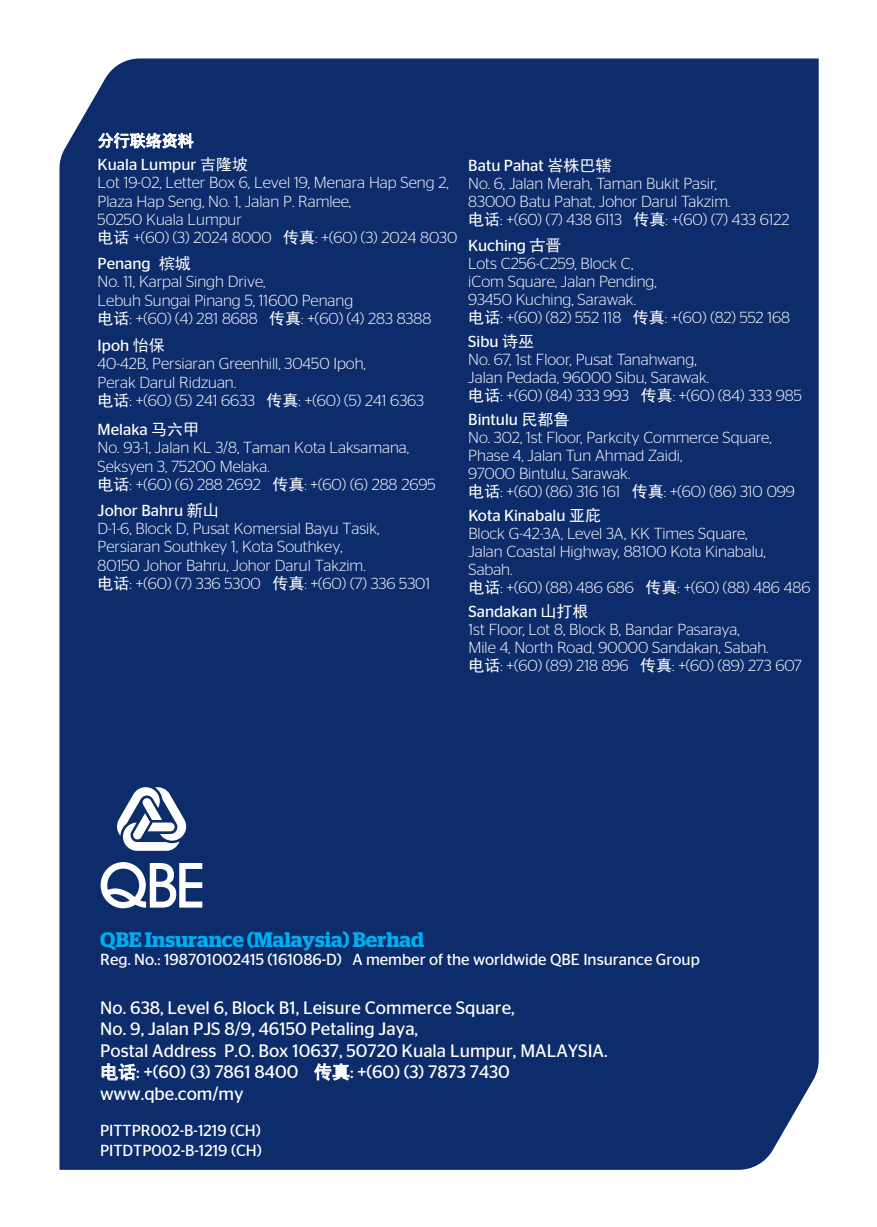
<style>
.page{position:relative;width:877px;height:1227px;background:#fff}
.page>*{position:absolute;margin:0;border:0;box-sizing:border-box;transform-origin:0 0}
.t1{font:600 21px "Stag";color:#00aeef}
.t2{font:18px/21.6px "Stag Sans";color:#fff}
.t3{font:300 16px/18px "Stag Sans";color:#fff}
.t4{font:16px/19.2px "Stag Sans";color:#fff}
.t5{font:16px "Sim Hei";color:#fff}
.s1{font-weight:400}
.s2{font-family:"Sim Hei";font-weight:400}
.s3{font-family:"Sim Hei"}
</style>
<div class="page">
<div style="left:59px;top:58px;width:760px;height:1111px;background:#0d2c6c"></div>
<svg style="left:102px;top:1063px;width:34px;height:17px"></svg>
<svg style="left:314px;top:1062px;width:35px;height:18px"></svg>
<svg style="left:116px;top:785px;width:72px;height:65px"></svg>
<svg style="left:101px;top:861px;width:101px;height:47px"></svg>
<svg style="left:98px;top:132px;width:96px;height:24px;background:#5e739d"></svg>
<p class="t5" style="left:98px;top:132px;width:98px">分行联络资料</p>
<p class="t3" style="left:98px;top:155px;width:361px"><span class="s1">Kuala Lumpur</span> <span class="s2">吉隆坡<br></span>Lot 19-02, Letter Box 6, Level 19, Menara Hap Seng 2, Plaza Hap Seng, No. 1, Jalan P. Ramlee,<br>50250 Kuala Lumpur<br><span class="s2">电话</span> +(60) (3) 2024 8000 <span class="s2">传真</span>: +(60) (3) 2024 8030</p>
<p class="t3" style="left:98px;top:254px;width:335px"><span class="s1">Penang</span> <span class="s2">槟城<br></span>No. 11, Karpal Singh Drive,<br>Lebuh Sungai Pinang 5, 11600 Penang<br><span class="s2">电话</span>: +(60) (4) 281 8688 <span class="s2">传真</span>: +(60) (4) 283 8388</p>
<p class="t3" style="left:98px;top:336px;width:328px"><span class="s1">Ipoh</span> <span class="s2">怡保<br></span>40-42B, Persiaran Greenhill, 30450 Ipoh,<br>Perak Darul Ridzuan.<br><span class="s2">电话</span>: +(60) (5) 241 6633 <span class="s2">传真</span>: +(60) (5) 241 6363</p>
<p class="t3" style="left:98px;top:420px;width:339px"><span class="s1">Melaka</span> <span class="s2">马六甲<br></span>No. 93-1, Jalan KL 3/8, Taman Kota Laksamana,<br>Seksyen 3, 75200 Melaka.<br><span class="s2">电话</span>: +(60) (6) 288 2692 <span class="s2">传真</span>: +(60) (6) 288 2695</p>
<p class="t3" style="left:98px;top:500px;width:334px"><span class="s1">Johor Bahru</span> <span class="s2">新山<br></span>D-1-6, Block D, Pusat Komersial Bayu Tasik, Persiaran Southkey 1, Kota Southkey,<br>80150 Johor Bahru, Johor Darul Takzim.<br><span class="s2">电话</span>: +(60) (7) 336 5300 <span class="s2">传真</span>: +(60) (7) 336 5301</p>
<p class="t3" style="left:468px;top:156px;width:323px"><span class="s1">Batu Pahat</span> <span class="s2">峇株巴辖<br></span>No. 6, Jalan Merah, Taman Bukit Pasir,<br>83000 Batu Pahat, Johor Darul Takzim.<br><span class="s2">电话</span>: +(60) (7) 438 6113 <span class="s2">传真</span>: +(60) (7) 433 6122</p>
<p class="t3" style="left:468px;top:236px;width:323px"><span class="s1">Kuching</span> <span class="s2">古晋<br></span>Lots C256-C259, Block C,<br>iCom Square, Jalan Pending,<br>93450 Kuching, Sarawak.<br><span class="s2">电话</span>: +(60) (82) 552 118 <span class="s2">传真</span>: +(60) (82) 552 168</p>
<p class="t3" style="left:468px;top:332px;width:335px"><span class="s1">Sibu</span> <span class="s2">诗巫<br></span>No. 67, 1st Floor, Pusat Tanahwang,<br>Jalan Pedada, 96000 Sibu, Sarawak.<br><span class="s2">电话</span>: +(60) (84) 333 993 <span class="s2">传真</span>: +(60) (84) 333 985</p>
<p class="t3" style="left:468px;top:410px;width:328px"><span class="s1">Bintulu</span> <span class="s2">民都鲁<br></span>No. 302, 1st Floor, Parkcity Commerce Square,<br>Phase 4, Jalan Tun Ahmad Zaidi,<br>97000 Bintulu, Sarawak.<br><span class="s2">电话</span>: +(60) (86) 316 161 <span class="s2">传真</span>: +(60) (86) 310 099</p>
<p class="t3" style="left:468px;top:506px;width:344px"><span class="s1">Kota Kinabalu</span> <span class="s2">亚庇<br></span>Block G-42-3A, Level 3A, KK Times Square,<br>Jalan Coastal Highway, 88100 Kota Kinabalu,<br>Sabah.<br><span class="s2">电话</span>: +(60) (88) 486 686 <span class="s2">传真</span>: +(60) (88) 486 486</p>
<p class="t3" style="left:468px;top:602px;width:335px"><span class="s1">Sandakan</span> <span class="s2">山打根<br></span>1st Floor, Lot 8, Block B, Bandar Pasaraya,<br>Mile 4, North Road, 90000 Sandakan, Sabah.<br><span class="s2">电话</span>: +(60) (89) 218 896 <span class="s2">传真</span>: +(60) (89) 273 607</p>
<h1 class="t1" style="left:100px;top:926px;width:325px">QBE Insurance (Malaysia) Berhad</h1>
<p class="t4" style="left:100px;top:949px;width:601px">Reg. No.: 198701002415 (161086-D) A member of the worldwide QBE Insurance Group</p>
<p class="t2" style="left:100px;top:996px;width:509px">No. 638, Level 6, Block B1, Leisure Commerce Square,<br>No. 9, Jalan PJS 8/9, 46150 Petaling Jaya,<br>Postal Address P.O. Box 10637, 50720 Kuala Lumpur, MALAYSIA.<span class="s3">电话</span>: +(60) (3) 7861 8400 <span class="s3">传真</span>: +(60) (3) 7873 7430 www.qbe.com/my</p>
<p class="t4" style="left:100px;top:1120px;width:163px">PITTPR002-B-1219 (CH)<br>PITDTP002-B-1219 (CH)</p>
</div>
